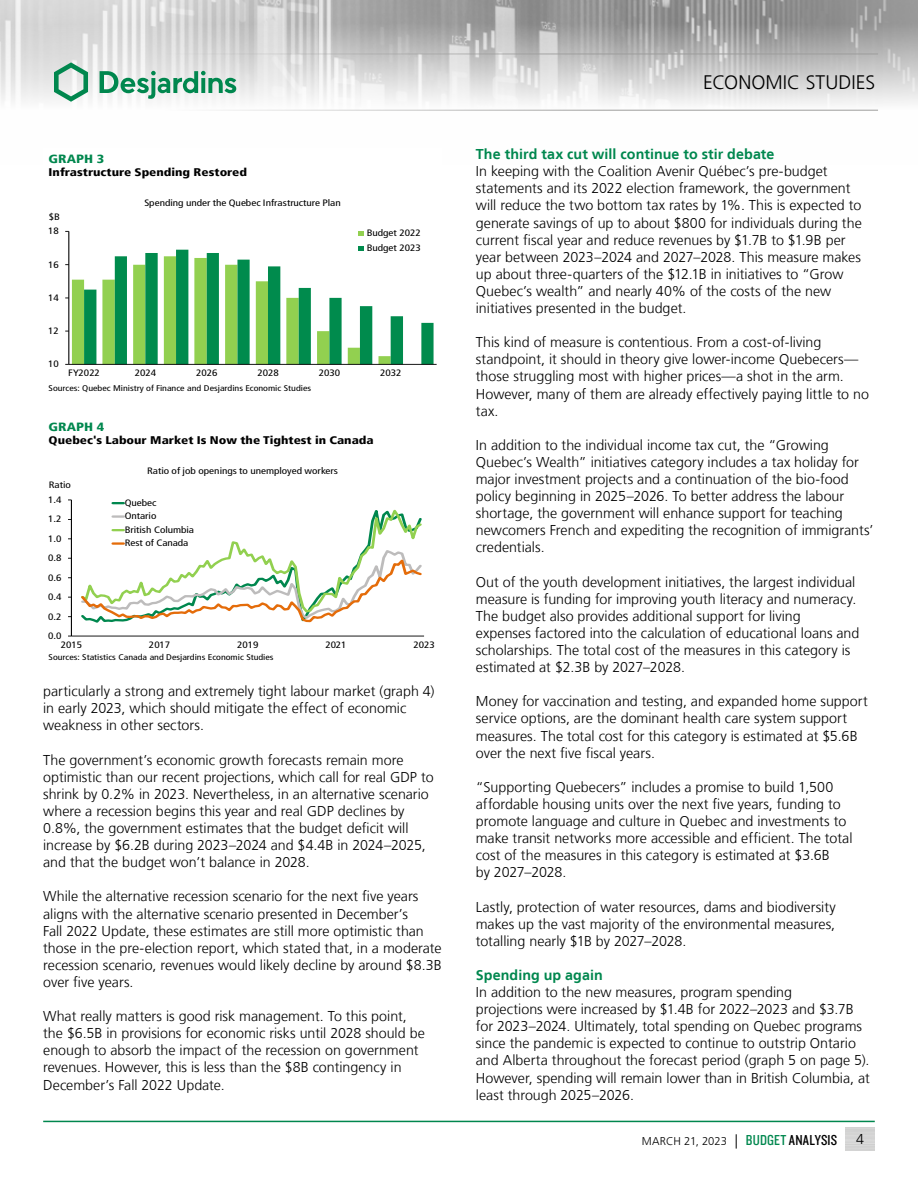
<style>
.page{position:relative;width:918px;height:1188px;background:#fff}
.page>*{position:absolute;margin:0;border:0;box-sizing:border-box;transform-origin:0 0}
.t1{font:300 19.5px "Frutiger LT";letter-spacing:.005em;color:#000}
.t2{font:300 14.25px/17.1px "Frutiger LT";color:#000}
.t3{font:700 14.25px "Frutiger LT";letter-spacing:.005em;color:#00874e}
.t4{font:900 condensed 12px "Frutiger LT";color:#00874e;scale:1.2 1}
.t5{font:300 11.25px "Frutiger LT";color:#000}
.t6{font:900 condensed 11.1px "Frutiger LT";color:#000;scale:1.2 1}
.t7{font:condensed 9.3px/13.5px "Frutiger LT";color:#000;scale:1.2 1}
.t8{font:condensed 8.25px "Frutiger LT";color:#000;scale:1.2 1}
.s1{font-size:14.25px}
.s2{font-family:"Knockout 29 Junior Ltweight";font-weight:400;font-size:15px;color:#00874e}
.s3{font-family:"Knockout 29 Junior Ltweight";font-weight:400;font-size:15px}
</style>
<div class="page">
<img style="left:0;top:0;width:918px;height:110px">
<hr style="left:0;top:54px;width:878px;height:1px;background:#9d9d9c">
<hr style="left:0;top:110px;width:878px;height:1px;background:#9d9d9c">
<svg style="left:54px;top:62px;width:34px;height:40px"></svg>
<svg style="left:100px;top:71px;width:136px;height:28px"></svg>
<hr style="left:43px;top:1121px;width:832px;height:1px;background:#00874e">
<hr style="left:69px;top:231px;width:1px;height:133px;background:#000">
<hr style="left:69px;top:364px;width:368px;height:1px;background:#000">
<svg style="left:358px;top:231px;width:6px;height:5px"></svg>
<svg style="left:65px;top:246px;width:369px;height:119px"></svg>
<hr style="left:71px;top:500px;width:1px;height:136px;background:#000">
<hr style="left:71px;top:636px;width:353px;height:1px;background:#000">
<svg style="left:81px;top:502px;width:341px;height:121px"></svg>
<p class="t4" style="left:49px;top:151px;width:48px">GRAPH 3</p>
<p class="t6" style="left:49px;top:165px;width:167px">Infrastructure Spending Restored</p>
<p class="t7" style="left:144px;top:196px;width:165px">Spending under the Quebec Infrastructure Plan</p>
<p class="t7" style="left:49px;top:210px;width:11px">$B</p>
<p class="t7" style="left:48px;top:224px;width:10px">18</p>
<p class="t7" style="left:48px;top:258px;width:10px">16</p>
<p class="t7" style="left:48px;top:291px;width:10px">14</p>
<p class="t7" style="left:48px;top:324px;width:10px">12</p>
<p class="t7" style="left:48px;top:357px;width:10px">10</p>
<p class="t7" style="left:367px;top:226px;width:47px;line-height:15px">Budget 2022<br>Budget 2023</p>
<p class="t7" style="left:68px;top:366px;width:28px">FY2022</p>
<p class="t7" style="left:135px;top:366px;width:19px">2024</p>
<p class="t7" style="left:196px;top:366px;width:19px">2026</p>
<p class="t7" style="left:258px;top:366px;width:19px">2028</p>
<p class="t7" style="left:319px;top:366px;width:19px">2030</p>
<p class="t7" style="left:380px;top:366px;width:19px">2032</p>
<p class="t8" style="left:49px;top:383px;width:220px">Sources: Quebec Ministry of Finance and Desjardins Economic Studies</p>
<p class="t4" style="left:49px;top:420px;width:48px">GRAPH 4</p>
<p class="t6" style="left:49px;top:434px;width:272px">Quebec's Labour Market Is Now the Tightest in Canada</p>
<p class="t7" style="left:147px;top:464px;width:161px">Ratio of job openings to unemployed workers</p>
<p class="t7" style="left:49px;top:478px;width:20px">Ratio</p>
<p class="t7" style="left:48px;top:493px;width:13px">1.4</p>
<p class="t7" style="left:48px;top:512px;width:13px">1.2</p>
<p class="t7" style="left:48px;top:532px;width:13px">1.0</p>
<p class="t7" style="left:48px;top:551px;width:13px">0.8</p>
<p class="t7" style="left:48px;top:571px;width:13px">0.6</p>
<p class="t7" style="left:48px;top:590px;width:13px">0.4</p>
<p class="t7" style="left:48px;top:610px;width:13px">0.2</p>
<p class="t7" style="left:48px;top:629px;width:13px">0.0</p>
<p class="t7" style="left:125px;top:496px;width:59px">Quebec<br>Ontario<br>British Columbia<br>Rest of Canada</p>
<p class="t7" style="left:61px;top:638px;width:19px">2015</p>
<p class="t7" style="left:149px;top:638px;width:19px">2017</p>
<p class="t7" style="left:237px;top:638px;width:19px">2019</p>
<p class="t7" style="left:325px;top:638px;width:19px">2021</p>
<p class="t7" style="left:414px;top:638px;width:19px">2023</p>
<p class="t8" style="left:49px;top:652px;width:189px">Sources: Statistics Canada and Desjardins Economic Studies</p>
<p class="t2" style="left:43px;top:683px;width:393px">particularly a strong and extremely tight labour market (graph 4) in early 2023, which should mitigate the effect of economic weakness in other sectors.</p>
<p class="t2" style="left:43px;top:751px;width:392px">The government’s economic growth forecasts remain more optimistic than our recent projections, which call for real GDP to shrink by 0.2% in 2023. Nevertheless, in an alternative scenario where a recession begins this year and real GDP declines by 0.8%, the government estimates that the budget deficit will increase by $6.2B during 2023–2024 and $4.4B in 2024–2025, and that the budget won’t balance in 2028.</p>
<p class="t2" style="left:43px;top:888px;width:400px">While the alternative recession scenario for the next five years aligns with the alternative scenario presented in December’s<br>Fall 2022 Update, these estimates are still more optimistic than those in the pre-election report, which stated that, in a moderate recession scenario, revenues would likely decline by around $8.3B over five years.</p>
<p class="t2" style="left:43px;top:1008px;width:383px">What really matters is good risk management. To this point, the $6.5B in provisions for economic risks until 2028 should be enough to absorb the impact of the recession on government revenues. However, this is less than the $8B contingency in December’s Fall 2022 Update.</p>
<h1 class="t1" style="left:703px;top:72px;width:174px">ECONOMIC STUDIES</h1>
<p class="t3" style="left:476px;top:146px;width:300px">The third tax cut will continue to stir debate</p>
<p class="t2" style="left:476px;top:163px;width:387px">In keeping with the Coalition Avenir Québec’s pre-budget statements and its 2022 election framework, the government will reduce the two bottom tax rates by 1%. This is expected to generate savings of up to about $800 for individuals during the current fiscal year and reduce revenues by $1.7B to $1.9B per year between 2023–2024 and 2027–2028. This measure makes up about three-quarters of the $12.1B in initiatives to “Grow Quebec’s wealth” and nearly 40% of the costs of the new initiatives presented in the budget.</p>
<p class="t2" style="left:476px;top:334px;width:395px">This kind of measure is contentious. From a cost-of-living standpoint, it should in theory give lower-income Quebecers— those struggling most with higher prices—a shot in the arm.<br>However, many of them are already effectively paying little to no tax.</p>
<p class="t2" style="left:476px;top:437px;width:399px">In addition to the individual income tax cut, the “Growing Quebec’s Wealth” initiatives category includes a tax holiday for major investment projects and a continuation of the bio-food policy beginning in 2025–2026. To better address the labour shortage, the government will enhance support for teaching newcomers French and expediting the recognition of immigrants’ credentials.</p>
<p class="t2" style="left:476px;top:573px;width:385px">Out of the youth development initiatives, the largest individual measure is funding for improving youth literacy and numeracy.<br>The budget also provides additional support for living expenses factored into the calculation of educational loans and scholarships. The total cost of the measures in this category is estimated at $2.3B by 2027–2028.</p>
<p class="t2" style="left:476px;top:693px;width:393px">Money for vaccination and testing, and expanded home support service options, are the dominant health care system support measures. The total cost for this category is estimated at $5.6B over the next five fiscal years.</p>
<p class="t2" style="left:476px;top:779px;width:378px">“Supporting Quebecers” includes a promise to build 1,500 affordable housing units over the next five years, funding to promote language and culture in Quebec and investments to make transit networks more accessible and efficient. The total cost of the measures in this category is estimated at $3.6B<br>by 2027–2028.</p>
<p class="t2" style="left:476px;top:898px;width:361px;text-align:justify">Lastly, protection of water resources, dams and biodiversity makes up the vast majority of the environmental measures, totalling nearly $1B by 2027–2028.</p>
<p class="t3" style="left:476px;top:967px;width:128px">Spending up again</p>
<p class="t2" style="left:476px;top:984px;width:395px">In addition to the new measures, program spending<br>projections were increased by $1.4B for 2022–2023 and $3.7B for 2023–2024. Ultimately, total spending on Quebec programs since the pandemic is expected to continue to outstrip Ontario and Alberta throughout the forecast period (graph 5 on page 5).<br>However, spending will remain lower than in British Columbia, at least through 2025–2026.</p>
<p class="t5" style="left:642px;top:1135px;width:197px">MARCH 21, 2023 <span class="s1">|</span> <span class="s2">BUDGET</span> <span class="s3">ANALYSIS</span></p>
<p class="t2" style="left:856px;top:1131px;width:9px">4</p>
</div>
